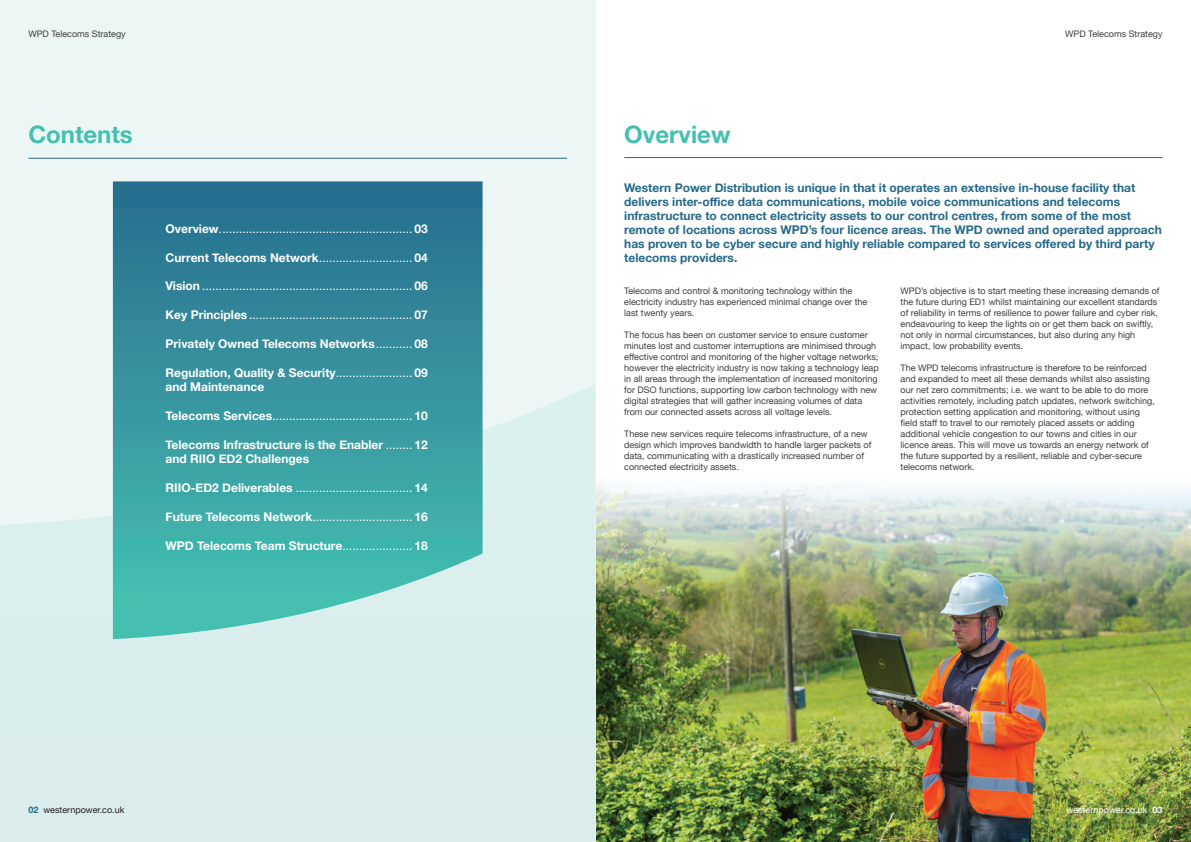
<style>
.page{position:relative;width:1191px;height:842px;background:#fff}
.page>*{position:absolute;margin:0;border:0;box-sizing:border-box;transform-origin:0 0}
.t1{font:700 24px "Helvetica Neue";color:#44bfb0}
.t2{font:12px "Helvetica Neue";color:#fff}
.t3{font:700 12px/14px "Helvetica Neue";color:#266989}
.t4{font:700 12px "Helvetica Neue";color:#fff}
.t5{font:9px/11px "Helvetica Neue";color:#3e3e3f}
.t6{font:9px "Helvetica Neue";color:#231f20}
.t7{font:9px "Helvetica Neue";color:#fff}
.s1{font-weight:700}
.s2{font-weight:400}
.s3{font-weight:700;color:#266989}
</style>
<div class="page">
<img style="left:595px;top:600px;width:596px;height:242px">
<img style="left:595px;top:475px;width:596px;height:125px">
<div style="left:0;top:0;width:595px;height:842px;background:#ecf7f5"></div>
<svg style="left:0;top:384px;width:595px;height:458px;background:#dbeeed"></svg>
<hr style="left:28px;top:158px;width:539px;height:1px;background:#266989">
<svg style="left:113px;top:181px;width:369px;height:458px;background:#419ba4"></svg>
<hr style="left:624px;top:157px;width:538px;height:1px;background:#266989">
<p class="t5" style="left:28px;top:29px;width:99px">WPD Telecoms Strategy</p>
<p class="t5" style="left:1065px;top:29px;width:99px">WPD Telecoms Strategy</p>
<p class="t1" style="left:28px;top:115px;width:106px">Contents</p>
<p class="t1" style="left:624px;top:115px;width:108px">Overview</p>
<p class="t2" style="left:166px;top:220px;width:263px"><span class="s1">Overview</span>.......................................................... <span class="s1">03</span></p>
<p class="t2" style="left:166px;top:249px;width:263px"><span class="s1">Current Telecoms Network</span>............................ <span class="s1">04</span></p>
<p class="t2" style="left:166px;top:277px;width:263px"><span class="s1">Vision</span> ............................................................... <span class="s1">06</span></p>
<p class="t2" style="left:166px;top:306px;width:263px"><span class="s1">Key Principles</span> ................................................. <span class="s1">07</span></p>
<p class="t4" style="left:166px;top:334px;width:263px">Privately Owned Telecoms Networks<span class="s2">...........</span> 08</p>
<p class="t4" style="left:166px;top:363px;width:263px">Regulation, Quality &amp; Security<span class="s2">.......................</span> 09</p>
<p class="t4" style="left:166px;top:377px;width:100px">and Maintenance</p>
<p class="t2" style="left:166px;top:407px;width:263px"><span class="s1">Telecoms Services</span>.......................................... <span class="s1">10</span></p>
<p class="t4" style="left:166px;top:435px;width:263px">Telecoms Infrastructure is the Enabler <span class="s2">........</span> 12</p>
<p class="t4" style="left:166px;top:449px;width:145px">and RIIO ED2 Challenges</p>
<p class="t2" style="left:166px;top:479px;width:263px"><span class="s1">RIIO-ED2 Deliverables</span> ................................... <span class="s1">14</span></p>
<p class="t2" style="left:166px;top:508px;width:263px"><span class="s1">Future Telecoms Network</span>.............................. <span class="s1">16</span></p>
<p class="t4" style="left:166px;top:536px;width:263px">WPD Telecoms Team Structure<span class="s2">.....................</span> 18</p>
<p class="t3" style="left:624px;top:181px;width:539px">Western Power Distribution is unique in that it operates an extensive in-house facility that delivers inter-office data communications, mobile voice communications and telecoms infrastructure to connect electricity assets to our control centres, from some of the most remote of locations across WPD’s four licence areas. The WPD owned and operated approach has proven to be cyber secure and highly reliable compared to services offered by third party telecoms providers.</p>
<p class="t5" style="left:624px;top:285px;width:245px">Telecoms and control &amp; monitoring technology within the electricity industry has experienced minimal change over the last twenty years.</p>
<p class="t5" style="left:624px;top:329px;width:256px">The focus has been on customer service to ensure customer minutes lost and customer interruptions are minimised through effective control and monitoring of the higher voltage networks; however the electricity industry is now taking a technology leap in all areas through the implementation of increased monitoring for DSO functions, supporting low carbon technology with new digital strategies that will gather increasing volumes of data from our connected assets across all voltage levels.</p>
<p class="t5" style="left:624px;top:428px;width:249px">These new services require telecoms infrastructure, of a new design which improves bandwidth to handle larger packets of data, communicating with a drastically increased number of connected electricity assets.</p>
<p class="t5" style="left:900px;top:285px;width:260px">WPD’s objective is to start meeting these increasing demands of the future during ED1 whilst maintaining our excellent standards of reliability in terms of resilience to power failure and cyber risk, endeavouring to keep the lights on or get them back on swiftly, not only in normal circumstances, but also during any high impact, low probability events.</p>
<p class="t5" style="left:900px;top:362px;width:256px">The WPD telecoms infrastructure is therefore to be reinforced and expanded to meet all these demands whilst also assisting our net zero commitments; i.e. we want to be able to do more activities remotely, including patch updates, network switching, protection setting application and monitoring, without using field staff to travel to our remotely placed assets or adding additional vehicle congestion to our towns and cities in our licence areas. This will move us towards an energy network of the future supported by a resilient, reliable and cyber-secure telecoms network.</p>
<p class="t6" style="left:28px;top:804px;width:98px"><span class="s3">02</span> westernpower.co.uk</p>
<p class="t7" style="left:1066px;top:804px;width:98px">westernpower.co.uk <span class="s1">03</span></p>
</div>
